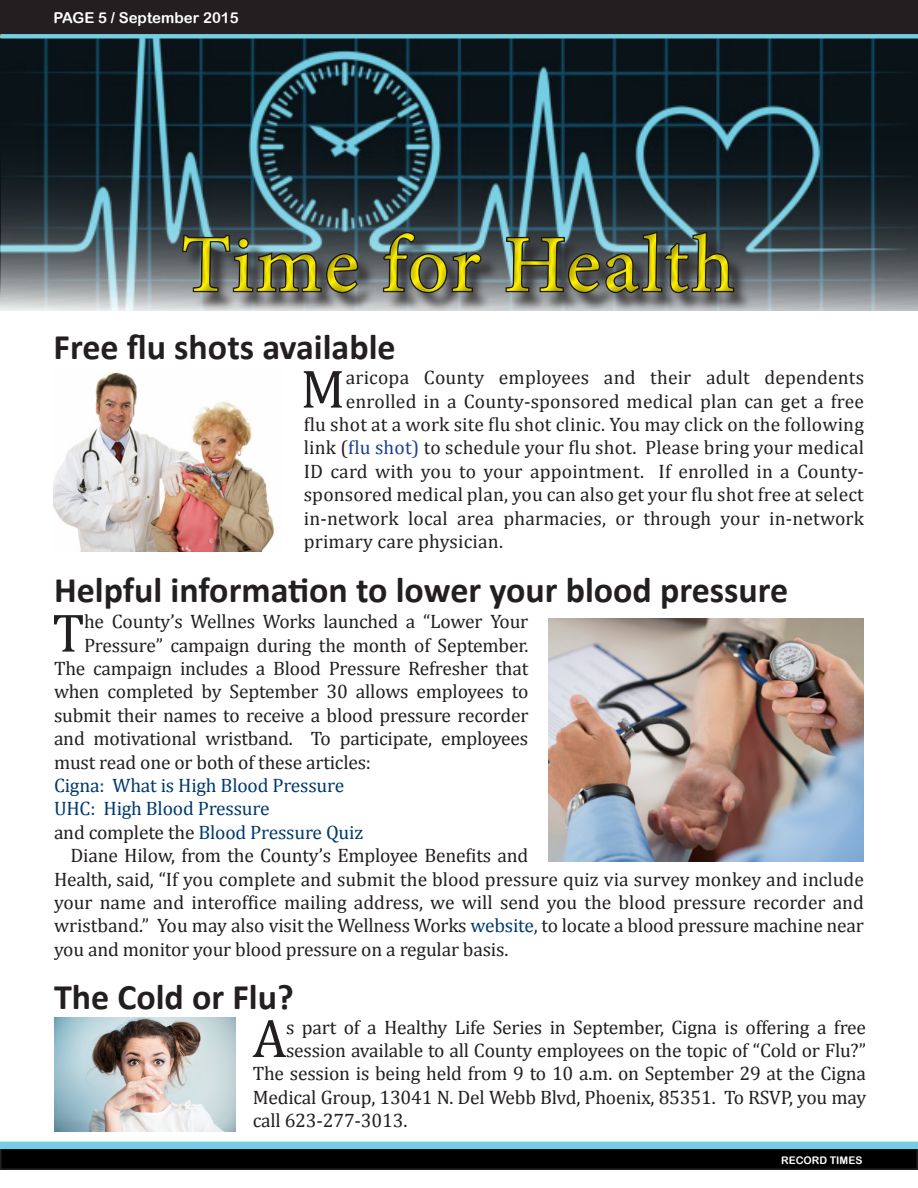
<style>
.page{position:relative;width:918px;height:1188px;background:#fff}
.page>*{position:absolute;margin:0;border:0;box-sizing:border-box;transform-origin:0 0}
.t1{font:81px "Minion Pro";color:#fff101}
.t2{font:54.6px "Cambria";color:#231f20}
.t3{font:700 36px "Calibri";color:#231f20}
.t4{font:19.5px/23.4px "Cambria";letter-spacing:-.01em;color:#231f20}
.t5{font:19.5px "Cambria";letter-spacing:.01em;color:#231f20}
.t6{font:19.5px "Cambria";letter-spacing:-.01em;color:#003a6d}
.t7{font:15px "Arial Rounded MT Bold";color:#fff}
.t8{font:10.5px "Arial Rounded MT Bold";color:#fff}
.s1{color:#1b3f94}
.s2{color:#231f20}
.s3{color:#003a6d}
</style>
<div class="page">
<div style="left:1px;top:1147px;width:916px;height:22px;background:#000"></div>
<div style="left:0;top:1146px;width:918px;height:24px;border:2px solid #231f20"></div>
<div style="left:1px;top:1142px;width:917px;height:6px;background:#72cee3"></div>
<div style="left:0;top:1142px;width:918px;height:7px;border:2px solid #76cce3"></div>
<img style="left:54px;top:372px;width:220px;height:180px">
<img style="left:549px;top:618px;width:315px;height:243px">
<img style="left:54px;top:1017px;width:182px;height:115px">
<img style="left:0;top:39px;width:918px;height:271px">
<svg style="left:0;top:0;width:918px;height:38px;background:#2b3134"></svg>
<div style="left:166px;top:212px;width:584px;height:100px;background:#231f20;opacity:.5"></div>
<p class="t7" style="left:54px;top:9px;width:187px">PAGE 5 / September 2015</p>
<h1 class="t1" style="left:180px;top:211px;width:558px">Time for Health</h1>
<p class="t3" style="left:54px;top:324px;width:344px">Free flu shots available</p>
<p class="t2" style="left:301px;top:357px;width:46px">M</p>
<p class="t5" style="left:346px;top:366px;width:520px">aricopa County employees and their adult dependents</p>
<p class="t5" style="left:346px;top:389px;width:520px">enrolled in a County-sponsored medical plan can get a free</p>
<p class="t5" style="left:304px;top:413px;width:562px">flu shot at a work site flu shot clinic. You may click on the following</p>
<p class="t5" style="left:304px;top:436px;width:562px">link (<span class="s1">flu shot)</span> to schedule your flu shot. Please bring your medical</p>
<p class="t5" style="left:304px;top:460px;width:562px">ID card with you to your appointment. If enrolled in a County-</p>
<p class="t5" style="left:304px;top:483px;width:562px">sponsored medical plan, you can also get your flu shot free at select</p>
<p class="t5" style="left:304px;top:506px;width:562px">in-network local area pharmacies, or through your in-network</p>
<p class="t5" style="left:304px;top:530px;width:201px">primary care physician.</p>
<p class="t3" style="left:54px;top:567px;width:736px">Helpful information to lower your blood pressure</p>
<p class="t2" style="left:52px;top:601px;width:34px">T</p>
<p class="t4" style="left:84px;top:610px;width:446px">he County’s Wellnes Works launched a “Lower Your</p>
<p class="t4" style="left:84px;top:633px;width:446px">Pressure” campaign during the month of September.</p>
<p class="t4" style="left:54px;top:657px;width:476px">The campaign includes a Blood Pressure Refresher that</p>
<p class="t4" style="left:54px;top:680px;width:476px">when completed by September 30 allows employees to</p>
<p class="t4" style="left:54px;top:703px;width:476px">submit their names to receive a blood pressure recorder</p>
<p class="t4" style="left:54px;top:727px;width:476px">and motivational wristband. To participate, employees</p>
<p class="t4" style="left:54px;top:750px;width:319px">must read one or both of these articles:</p>
<p class="t6" style="left:54px;top:774px;width:292px">Cigna: What is High Blood Pressure</p>
<p class="t6" style="left:54px;top:797px;width:217px">UHC: High Blood Pressure</p>
<p class="t6" style="left:54px;top:821px;width:311px"><span class="s2">and complete the</span> Blood Pressure Quiz</p>
<p class="t4" style="left:54px;top:844px;width:812px;text-indent:16px">Diane Hilow, from the County’s Employee Benefits and<br>Health, said, “If you complete and submit the blood pressure quiz via survey monkey and include your name and interoffice mailing address, we will send you the blood pressure recorder and wristband.” You may also visit the Wellness Works <span class="s3">website,</span> to locate a blood pressure machine near you and monitor your blood pressure on a regular basis.</p>
<p class="t3" style="left:54px;top:974px;width:241px">The Cold or Flu?</p>
<p class="t2" style="left:253px;top:1006px;width:36px">A</p>
<p class="t4" style="left:286px;top:1015px;width:582px">s part of a Healthy Life Series in September, Cigna is offering a free</p>
<p class="t4" style="left:286px;top:1039px;width:581px">session available to all County employees on the topic of “Cold or Flu?”</p>
<p class="t4" style="left:253px;top:1062px;width:615px">The session is being held from 9 to 10 a.m. on September 29 at the Cigna</p>
<p class="t4" style="left:253px;top:1085px;width:615px">Medical Group, 13041 N. Del Webb Blvd, Phoenix, 85351. To RSVP, you may</p>
<p class="t4" style="left:253px;top:1109px;width:156px">call 623-277-3013.</p>
<p class="t8" style="left:781px;top:1154px;width:83px">RECORD TIMES</p>
</div>
